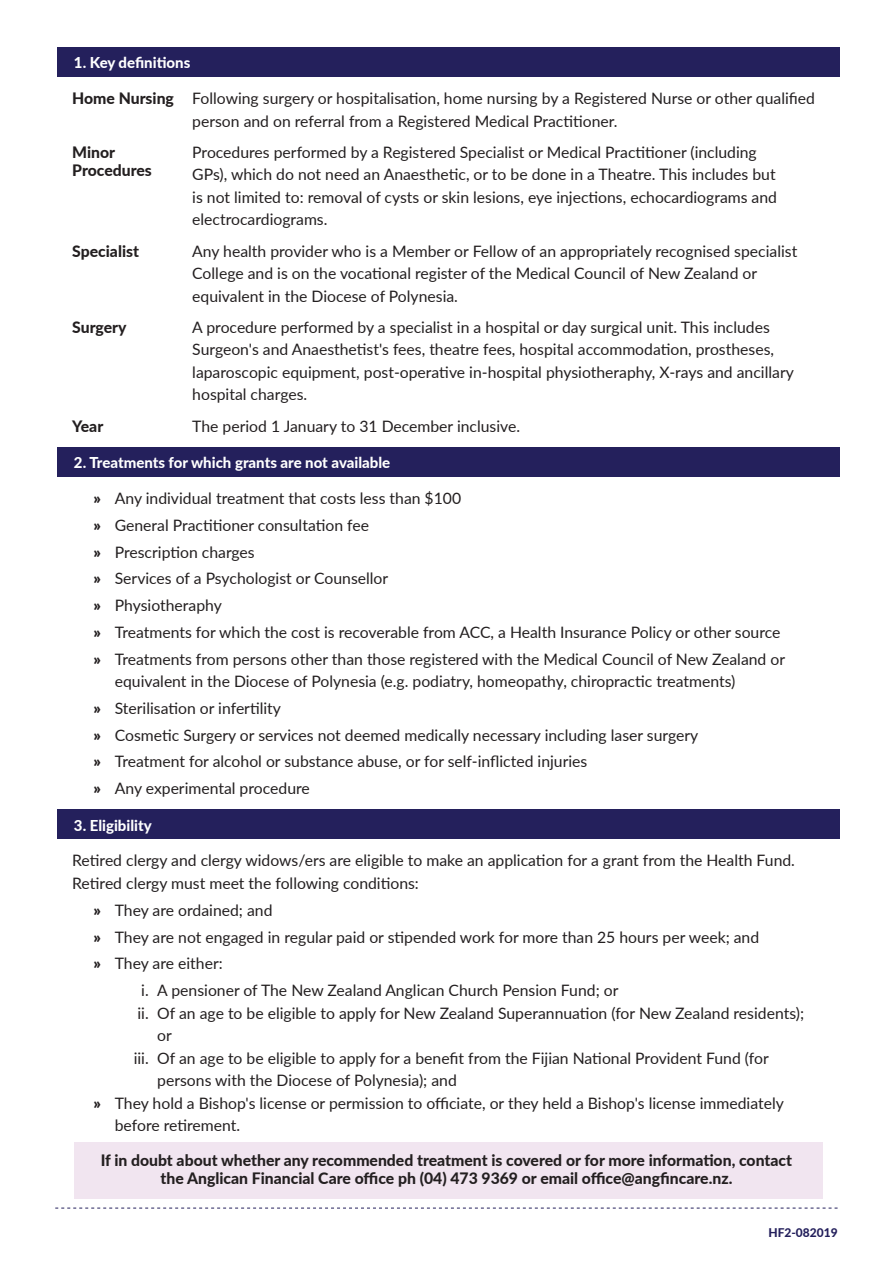
<style>
.page{position:relative;width:893px;height:1263px;background:#fff}
.page>*{position:absolute;margin:0;border:0;box-sizing:border-box;transform-origin:0 0}
.Body{font:15.75px/22.5px "Lato";color:#231f20}
.Form_-_Head_2{font:800 15.75px/18px "Lato";color:#231f20}
.Form_-_Section_Name{font:800 15px "Lato";color:#fff}
.t1{font:800 12px "Lato";color:#24205c}
.s1{font-weight:900}
</style>
<div class="page">
<svg style="left:55px;top:1208px;width:783px;height:1px"></svg>
<div style="left:57px;top:47px;width:782px;height:29px;background:#24205c"></div>
<div style="left:57px;top:447px;width:782px;height:30px;background:#24205c"></div>
<div style="left:74px;top:1142px;width:749px;height:57px;background:#f1e5f0"></div>
<div style="left:57px;top:810px;width:782px;height:29px;background:#24205c"></div>
<p class="Form_-_Section_Name" style="left:74px;top:51px;width:118px">1. Key definitions</p>
<p class="Form_-_Head_2" style="left:72px;top:89px;width:103px">Home Nursing</p>
<p class="Body" style="left:192px;top:86px;width:624px">Following surgery or hospitalisation, home nursing by a Registered Nurse or other qualified person and on referral from a Registered Medical Practitioner.</p>
<p class="Form_-_Head_2" style="left:72px;top:142px;width:81px">Minor<br>Procedures</p>
<p class="Body" style="left:192px;top:140px;width:586px">Procedures performed by a Registered Specialist or Medical Practitioner (including GPs), which do not need an Anaesthetic, or to be done in a Theatre. This includes but is not limited to: removal of cysts or skin lesions, eye injections, echocardiograms and electrocardiograms.</p>
<p class="Form_-_Head_2" style="left:72px;top:241px;width:68px">Specialist</p>
<p class="Body" style="left:192px;top:239px;width:606px">Any health provider who is a Member or Fellow of an appropriately recognised specialist<br>College and is on the vocational register of the Medical Council of New Zealand or equivalent in the Diocese of Polynesia.</p>
<p class="Form_-_Head_2" style="left:72px;top:317px;width:56px">Surgery</p>
<p class="Body" style="left:192px;top:315px;width:603px">A procedure performed by a specialist in a hospital or day surgical unit. This includes Surgeon's and Anaesthetist's fees, theatre fees, hospital accommodation, prostheses, laparoscopic equipment, post-operative in-hospital physiotheraphy, X-rays and ancillary hospital charges.</p>
<p class="Form_-_Head_2" style="left:72px;top:416px;width:33px">Year</p>
<p class="Body" style="left:192px;top:414px;width:329px">The period 1 January to 31 December inclusive.</p>
<p class="Form_-_Section_Name" style="left:74px;top:452px;width:318px">2. Treatments for which grants are not available</p>
<p class="Body" style="left:94px;top:486px;width:369px"><span class="s1">»</span> Any individual treatment that costs less than $100</p>
<p class="Body" style="left:94px;top:513px;width:277px"><span class="s1">»</span> General Practitioner consultation fee</p>
<p class="Body" style="left:94px;top:540px;width:163px"><span class="s1">»</span> Prescription charges</p>
<p class="Body" style="left:94px;top:567px;width:296px"><span class="s1">»</span> Services of a Psychologist or Counsellor</p>
<p class="Body" style="left:94px;top:593px;width:130px"><span class="s1">»</span> Physiotheraphy</p>
<p class="Body" style="left:94px;top:620px;width:688px"><span class="s1">»</span> Treatments for which the cost is recoverable from ACC, a Health Insurance Policy or other source</p>
<p class="Body" style="left:115px;top:647px;width:672px;text-indent:-21px"><span class="s1">»</span> Treatments from persons other than those registered with the Medical Council of New Zealand or equivalent in the Diocese of Polynesia (e.g. podiatry, homeopathy, chiropractic treatments)</p>
<p class="Body" style="left:94px;top:696px;width:189px"><span class="s1">»</span> Sterilisation or infertility</p>
<p class="Body" style="left:94px;top:723px;width:606px"><span class="s1">»</span> Cosmetic Surgery or services not deemed medically necessary including laser surgery</p>
<p class="Body" style="left:94px;top:750px;width:495px"><span class="s1">»</span> Treatment for alcohol or substance abuse, or for self-inflicted injuries</p>
<p class="Body" style="left:94px;top:776px;width:218px"><span class="s1">»</span> Any experimental procedure</p>
<p class="Form_-_Section_Name" style="left:74px;top:814px;width:79px">3. Eligibility</p>
<p class="Body" style="left:72px;top:849px;width:724px">Retired clergy and clergy widows/ers are eligible to make an application for a grant from the Health Fund.<br>Retired clergy must meet the following conditions:</p>
<p class="Body" style="left:94px;top:898px;width:180px"><span class="s1">»</span> They are ordained; and</p>
<p class="Body" style="left:94px;top:925px;width:667px"><span class="s1">»</span> They are not engaged in regular paid or stipended work for more than 25 hours per week; and</p>
<p class="Body" style="left:94px;top:952px;width:131px"><span class="s1">»</span> They are either:</p>
<p class="Body" style="left:141px;top:978px;width:479px">i. A pensioner of The New Zealand Anglican Church Pension Fund; or</p>
<p class="Body" style="left:157px;top:1001px;width:648px;text-indent:-20px">ii. Of an age to be eligible to apply for New Zealand Superannuation (for New Zealand residents); or</p>
<p class="Body" style="left:157px;top:1046px;width:613px;text-indent:-24px">iii. Of an age to be eligible to apply for a benefit from the Fijian National Provident Fund (for persons with the Diocese of Polynesia); and</p>
<p class="Body" style="left:115px;top:1091px;width:671px;text-indent:-21px"><span class="s1">»</span> They hold a Bishop's license or permission to officiate, or they held a Bishop's license immediately before retirement.</p>
<p class="Form_-_Head_2" style="left:101px;top:1151px;width:693px;text-align:center">If in doubt about whether any recommended treatment is covered or for more information, contact the Anglican Financial Care office ph (04) 473 9369 or email office@angfincare.nz.</p>
<p class="t1" style="left:768px;top:1224px;width:71px">HF2-082019</p>
</div>
